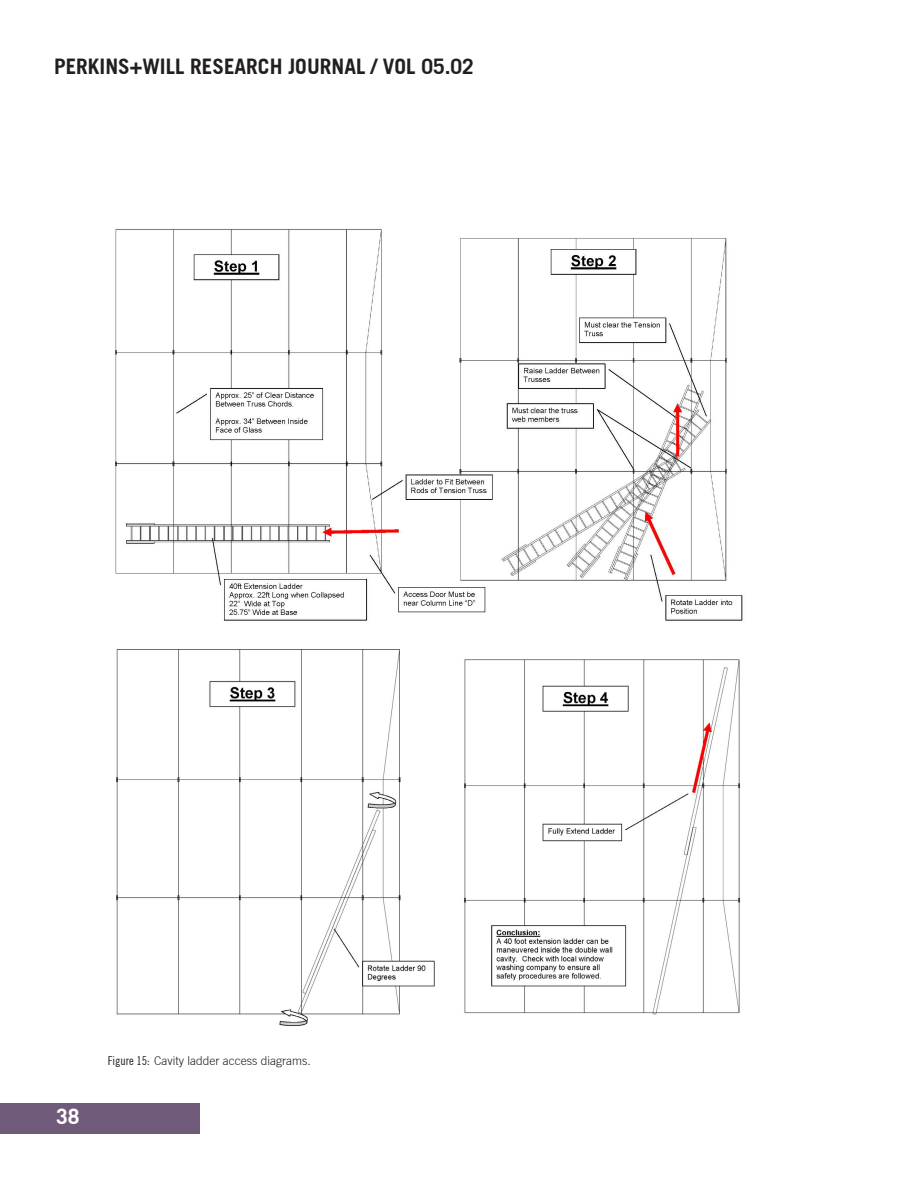
<style>
.page{position:relative;width:918px;height:1188px;background:#fff}
.page>*{position:absolute;margin:0;border:0;box-sizing:border-box;transform-origin:0 0}
.t1{font:700 21px "Trade Gothic";color:#231f20}
.t2{font:700 21px "Trade Gothic";color:#fff}
.t3{font:300 12px "Trade Gothic";color:#231f20}
.s1{font-family:"Trade Gothic Cond Eighteen";font-weight:400}
</style>
<div class="page">
<div style="left:0;top:1104px;width:200px;height:30px;background:#6f5a7a"></div>
<img style="left:115px;top:229px;width:628px;height:392px">
<img style="left:116px;top:649px;width:624px;height:377px">
<p class="t1" style="left:54px;top:54px;width:421px">PERKINS+WILL RESEARCH JOURNAL / VOL 05.02</p>
<p class="t2" style="left:56px;top:1104px;width:25px">38</p>
<p class="t3" style="left:108px;top:1053px;width:205px"><span class="s1">Figure 15:</span> Cavity ladder access diagrams.</p>
</div>
